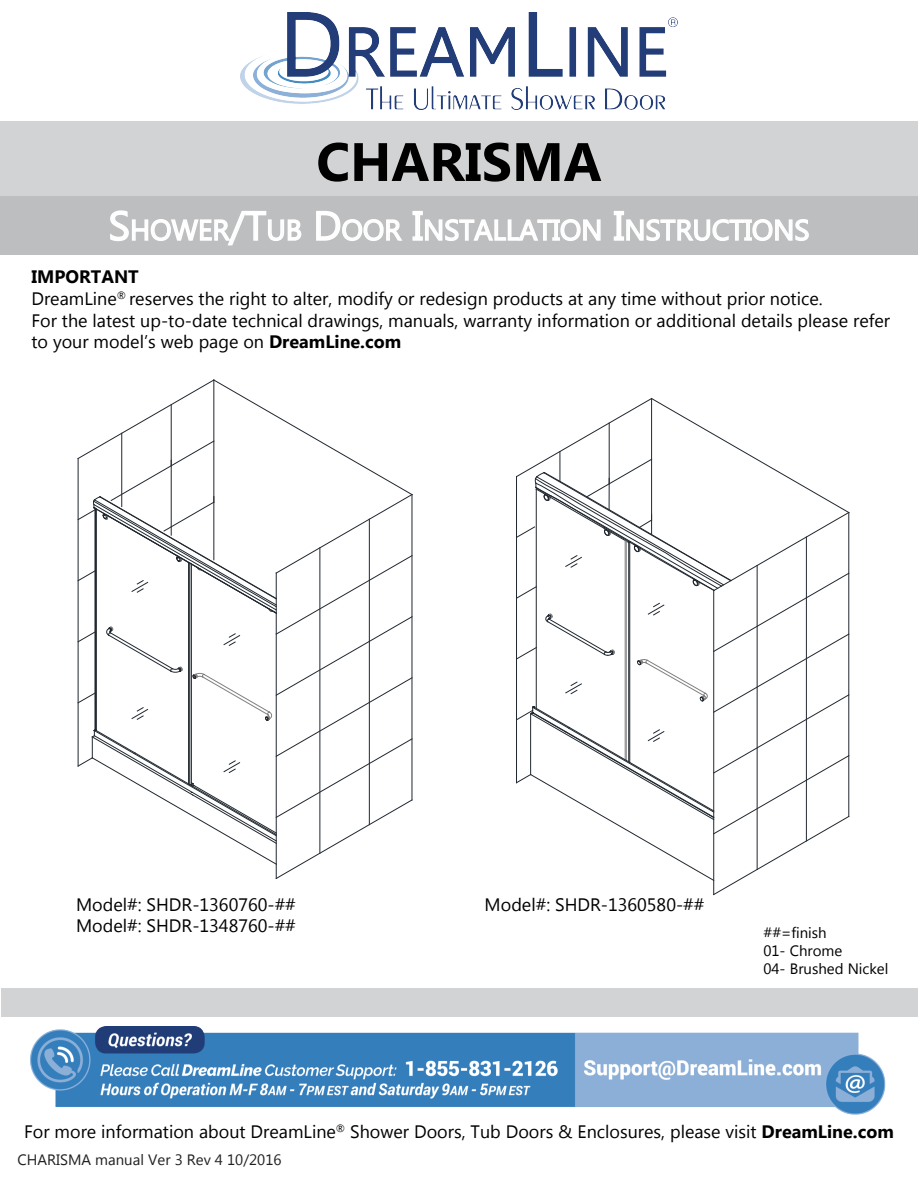
<style>
.page{position:relative;width:918px;height:1188px;background:#fff}
.page>*{position:absolute;margin:0;border:0;box-sizing:border-box;transform-origin:0 0}
.t1{font:700 54px "Microsoft New Tai Lue";color:#000}
.t2{font:28.35px "Microsoft New Tai Lue";color:#fff}
.t3{font:18px/21.6px "Microsoft New Tai Lue";color:#000}
.t4{font:15px/18px "Microsoft New Tai Lue";color:#000}
.t5{font:15px "Microsoft New Tai Lue";color:#231f20}
.s1{font-size:40.5px}
.s2{font-weight:700}
</style>
<div class="page">
<div style="left:0;top:194px;width:918px;height:61px;background:#bcbec0"></div>
<div style="left:0;top:121px;width:918px;height:75px;background:#d1d3d4"></div>
<div style="left:2px;top:988px;width:916px;height:28px;background:#d1d3d4"></div>
<img style="left:30px;top:1026px;width:856px;height:89px">
<img style="left:240px;top:12px;width:438px;height:98px">
<svg style="left:110px;top:210px;width:192px;height:36px"></svg>
<svg style="left:316px;top:211px;width:87px;height:30px"></svg>
<svg style="left:412px;top:211px;width:189px;height:30px"></svg>
<svg style="left:613px;top:211px;width:196px;height:30px"></svg>
<svg style="left:77px;top:379px;width:336px;height:500px"></svg>
<svg style="left:516px;top:398px;width:334px;height:497px"></svg>
<h1 class="t1" style="left:316px;top:131px;width:287px">CHARISMA</h1>
<h2 class="t2" style="left:109px;top:214px;width:702px"><span class="s1">S</span>HOWER<span class="s1">/T</span>UB <span class="s1">D</span>OOR <span class="s1">I</span>NSTALLATION <span class="s1">I</span>NSTRUCTIONS</h2>
<p class="t3" style="left:31px;top:268px;width:860px"><span class="s2">IMPORTANT<br></span>DreamLine<sup>®</sup> reserves the right to alter, modify or redesign products at any time without prior notice.<br>For the latest up-to-date technical drawings, manuals, warranty information or additional details please refer to your model’s web page on <span class="s2">DreamLine.com</span></p>
<p class="t3" style="left:76px;top:895px;width:221px">Model#: SHDR-1360760-##<br>Model#: SHDR-1348760-##</p>
<p class="t3" style="left:485px;top:895px;width:221px">Model#: SHDR-1360580-##</p>
<p class="t4" style="left:763px;top:925px;width:126px">##=finish<br>01- Chrome<br>04- Brushed Nickel</p>
<p class="t3" style="left:24px;top:1122px;width:871px">For more information about DreamLine<sup>®</sup> Shower Doors, Tub Doors &amp; Enclosures, please visit <span class="s2">DreamLine.com</span></p>
<p class="t5" style="left:17px;top:1152px;width:266px">CHARISMA manual Ver 3 Rev 4 10/2016</p>
</div>
